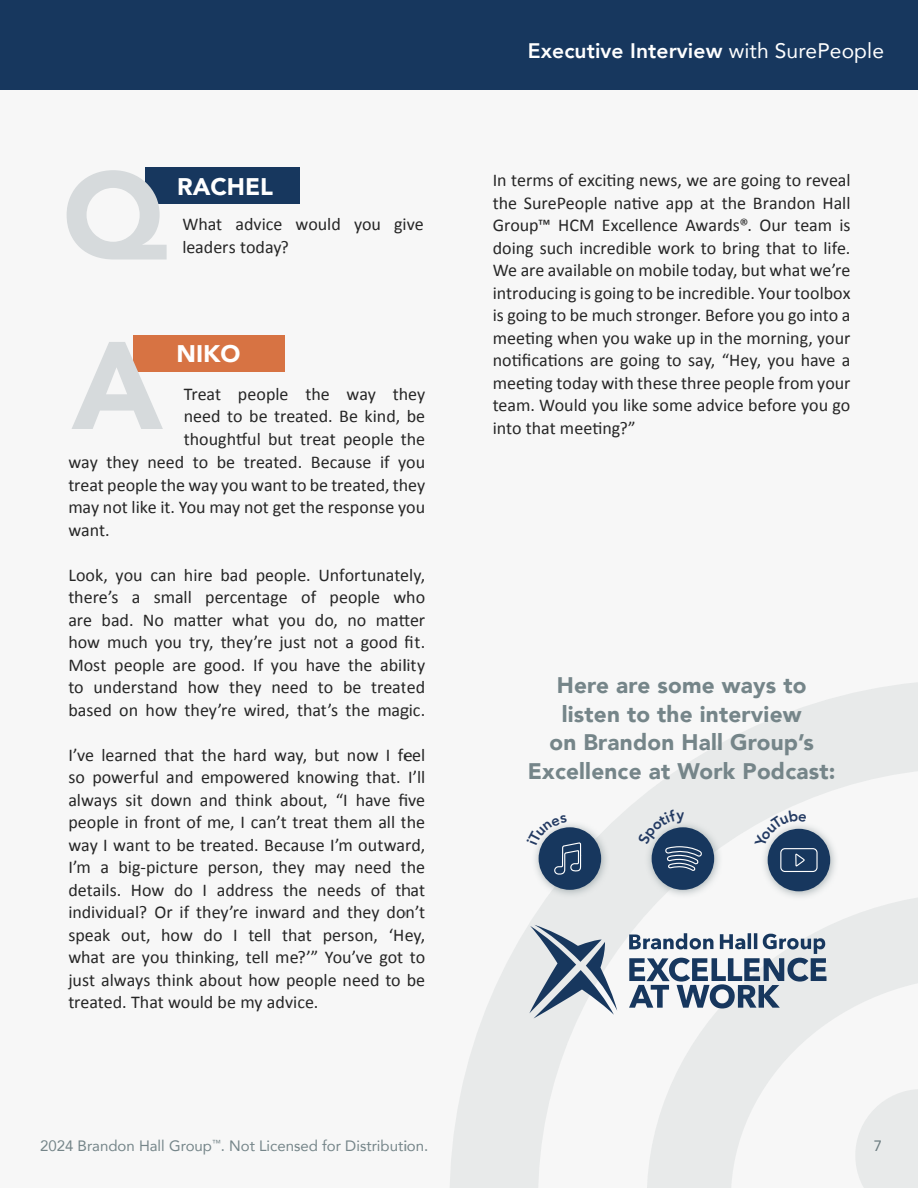
<style>
.page{position:relative;width:918px;height:1188px;background:#f7f7f7}
.page>*{position:absolute;margin:0;border:0;box-sizing:border-box;transform-origin:0 0}
.t1{font:900 123px "Avenir";color:#d6dadc}
.t2{font:900 24px "Avenir";color:#fff}
.t3{font:900 22.5px/28.5px "Avenir";letter-spacing:.01em;color:#758589;text-align:center}
.t4{font:800 21px "Avenir";letter-spacing:.005em;color:#fff}
.body_copy{font:18px/22.5px "Calibri";color:#262626;text-align:justify}
.t5{font:15px "Avenir";color:#758589}
.s1{font-weight:400}
</style>
<div class="page">
<div style="left:0;top:0;width:918px;height:90px;background:#17375e"></div>
<div style="left:133px;top:335px;width:152px;height:36px;background:#d77343"></div>
<div style="left:146px;top:168px;width:154px;height:36px;background:#17375e"></div>
<svg style="left:450px;top:683px;width:468px;height:505px"></svg>
<svg style="left:605px;top:850px;width:313px;height:338px"></svg>
<svg style="left:855px;top:1089px;width:63px;height:99px"></svg>
<div style="left:531px;top:820px;width:79px;height:79px;background:#758589;opacity:.62"></div>
<div style="left:539px;top:827px;width:62px;height:63px;background:#17375e;border-radius:50%"></div>
<div style="left:644px;top:820px;width:79px;height:79px;background:#758589;opacity:.62"></div>
<div style="left:652px;top:827px;width:62px;height:63px;background:#17375e;border-radius:50%"></div>
<div style="left:760px;top:821px;width:79px;height:80px;background:#758589;opacity:.62"></div>
<div style="left:768px;top:829px;width:62px;height:62px;background:#17375e;border-radius:50%"></div>
<div style="left:780px;top:848px;width:38px;height:24px;border:1px solid #fff;border-radius:4px"></div>
<svg style="left:529px;top:925px;width:88px;height:94px"></svg>
<svg style="left:629px;top:933px;width:198px;height:76px"></svg>
<svg style="left:527px;top:815px;width:55px;height:61px"></svg>
<svg style="left:638px;top:809px;width:64px;height:63px"></svg>
<svg style="left:754px;top:706px;width:52px;height:160px"></svg>
<p class="t1" style="left:62px;top:111px;width:106px">Q</p>
<p class="t2" style="left:177px;top:166px;width:97px">RACHEL</p>
<p class="body_copy" style="left:182px;top:213px;width:243px">What advice would you give leaders today?</p>
<p class="t1" style="left:72px;top:281px;width:93px">A</p>
<p class="t2" style="left:177px;top:333px;width:65px">NIKO</p>
<p class="body_copy" style="left:68px;top:382px;width:358px;text-align:right">Treat people the way they<br>need to be treated. Be kind, be<br>thoughtful but treat people the<br>way they need to be treated. Because if you</p>
<p class="body_copy" style="left:68px;top:473px;width:358px">treat people the way you want to be treated, they may not like it. You may not get the response you want.</p>
<p class="body_copy" style="left:68px;top:563px;width:358px">Look, you can hire bad people. Unfortunately, there’s a small percentage of people who are bad. No matter what you do, no matter how much you try, they’re just not a good fit.<br>Most people are good. If you have the ability to understand how they need to be treated based on how they’re wired, that’s the magic.</p>
<p class="body_copy" style="left:68px;top:743px;width:358px">I’ve learned that the hard way, but now I feel so powerful and empowered knowing that. I’ll always sit down and think about, “I have five people in front of me, I can’t treat them all the way I want to be treated. Because I’m outward,</p>
<p class="body_copy" style="left:68px;top:855px;width:358px">I’m a big-picture person, they may need the details. How do I address the needs of that individual? Or if they’re inward and they don’t speak out, how do I tell that person, ‘Hey, what are you thinking, tell me?’” You’ve got to just always think about how people need to be treated. That would be my advice.</p>
<p class="t4" style="left:528px;top:35px;width:358px">Executive Interview <span class="s1">with SurePeople</span></p>
<p class="body_copy" style="left:493px;top:168px;width:359px">In terms of exciting news, we are going to reveal the SurePeople native app at the Brandon Hall Group™ HCM Excellence Awards®. Our team is doing such incredible work to bring that to life.<br>We are available on mobile today, but what we’re introducing is going to be incredible. Your toolbox is going to be much stronger. Before you go into a meeting when you wake up in the morning, your notifications are going to say, “Hey, you have a meeting today with these three people from your team. Would you like some advice before you go into that meeting?”</p>
<p class="t3" style="left:528px;top:671px;width:309px">Here are some ways to listen to the interview<br>on Brandon Hall Group’s<br>Excellence at Work Podcast:</p>
<p class="t5" style="left:40px;top:1133px;width:390px">2024 Brandon Hall Group<sup>™</sup>. Not Licensed for Distribution.</p>
<p class="t5" style="left:874px;top:1133px;width:10px">7</p>
</div>
